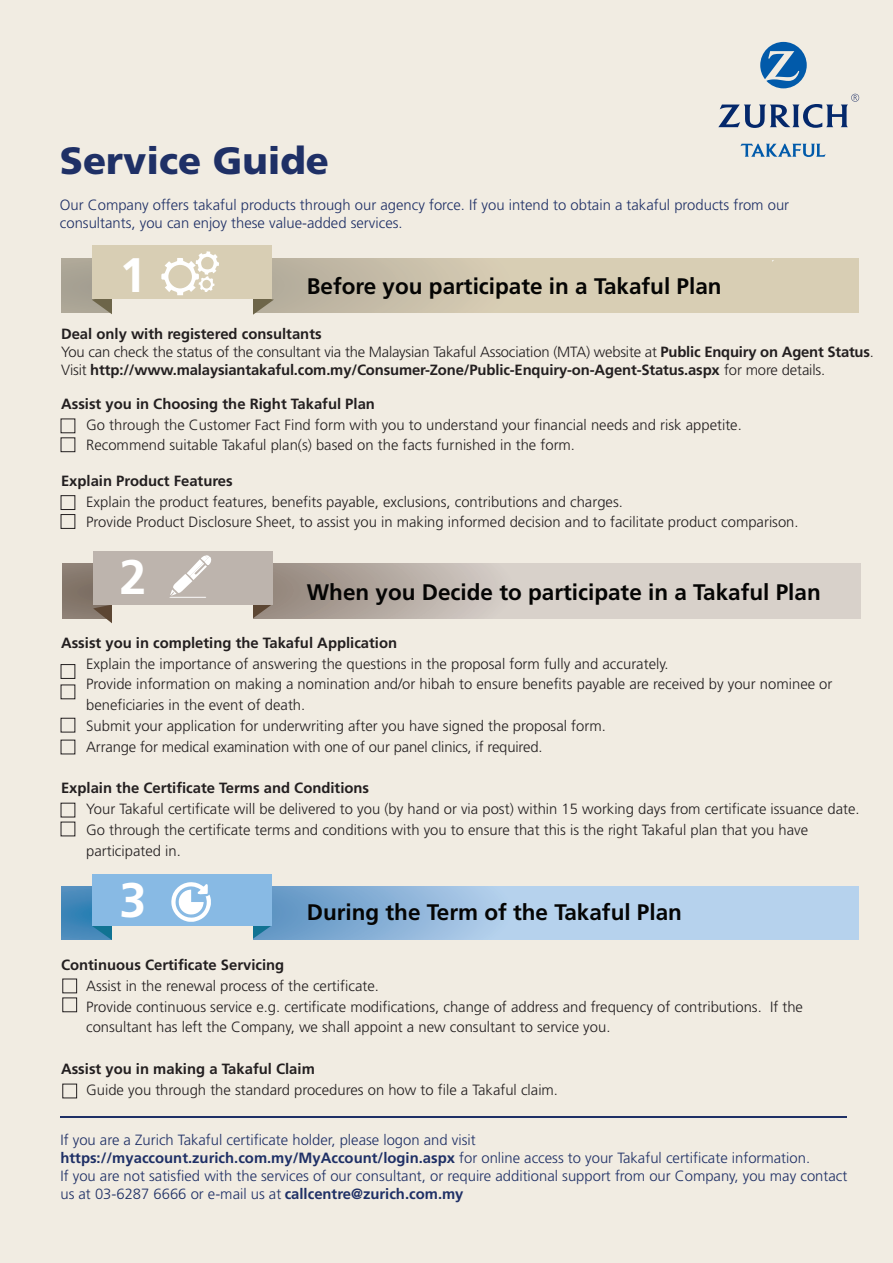
<style>
.page{position:relative;width:893px;height:1263px;background:#f1ece2}
.page>*{position:absolute;margin:0;border:0;box-sizing:border-box;transform-origin:0 0}
.t1{font:700 48.45px "Frutiger";color:#fff}
.t2{font:900 38.03px "Frutiger";color:#1f3066}
.t3{font:700 22.5px "Frutiger";color:#050504}
.t4{font:300 14.85px/20.8px "Frutiger";color:#231f20}
.t5{font:300 14.85px/17.8px "Frutiger";color:#1f3066}
.t6{font:700 14.85px/17.6px "Frutiger";color:#231f20}
.s1{font-weight:300}
.s2{font-weight:700}
</style>
<div class="page">
<svg style="left:61px;top:258px;width:798px;height:55px;background:#cec5ad"></svg>
<svg style="left:92px;top:299px;width:20px;height:15px"></svg>
<svg style="left:252px;top:294px;width:22px;height:21px"></svg>
<svg style="left:63px;top:563px;width:797px;height:55px;background:#c6beb6"></svg>
<svg style="left:252px;top:604px;width:21px;height:15px"></svg>
<svg style="left:93px;top:604px;width:19px;height:20px"></svg>
<svg style="left:61px;top:886px;width:798px;height:53px;background:#9fc2e2"></svg>
<svg style="left:252px;top:926px;width:19px;height:14px"></svg>
<svg style="left:92px;top:926px;width:20px;height:14px"></svg>
<div style="left:112px;top:236px;width:140px;height:846px;background:#f1ece2"></div>
<div style="left:92px;top:246px;width:179px;height:53px;background:#d8ceb4"></div>
<div style="left:92px;top:874px;width:179px;height:52px;background:#88bae4"></div>
<svg style="left:171px;top:882px;width:40px;height:40px"></svg>
<svg style="left:760px;top:42px;width:47px;height:46px"></svg>
<svg style="left:740px;top:144px;width:86px;height:13px"></svg>
<svg style="left:718px;top:94px;width:141px;height:34px"></svg>
<div style="left:63px;top:979px;width:14px;height:14px;border:1px solid #231f20"></div>
<div style="left:63px;top:998px;width:14px;height:14px;border:1px solid #231f20"></div>
<div style="left:61px;top:438px;width:14px;height:14px;border:1px solid #231f20"></div>
<div style="left:61px;top:495px;width:14px;height:15px;border:1px solid #231f20"></div>
<div style="left:61px;top:514px;width:14px;height:15px;border:1px solid #231f20"></div>
<div style="left:61px;top:664px;width:14px;height:15px;border:1px solid #231f20"></div>
<div style="left:61px;top:718px;width:14px;height:14px;border:1px solid #231f20"></div>
<div style="left:63px;top:1084px;width:14px;height:14px;border:1px solid #231f20"></div>
<div style="left:93px;top:551px;width:180px;height:53px;background:#bdb4ad"></div>
<svg style="left:161px;top:251px;width:58px;height:44px"></svg>
<svg style="left:169px;top:555px;width:43px;height:43px"></svg>
<hr style="left:60px;top:1116px;width:786px;height:2px;background:#1f3066">
<h2 class="t2" style="left:60px;top:138px;width:271px">Service Guide</h2>
<p class="t5" style="left:60px;top:196px;width:731px">Our Company offers takaful products through our agency force. If you intend to obtain a takaful products from our consultants, you can enjoy these value-added services.</p>
<h1 class="t1" style="left:120px;top:247px;width:28px">1</h1>
<h3 class="t3" style="left:307px;top:273px;width:416px">Before you participate in a Takaful Plan</h3>
<p class="t6" style="left:61px;top:325px;width:814px">Deal only with registered consultants<br><span class="s1">You can check the status of the consultant via the Malaysian Takaful Association (MTA) website at</span> Public Enquiry on Agent Status<span class="s1">.<br>Visit</span> http://www.malaysiantakaful.com.my/Consumer-Zone/Public-Enquiry-on-Agent-Status.aspx <span class="s1">for more details.</span></p>
<p class="t6" style="left:61px;top:395px;width:315px">Assist you in Choosing the Right Takaful Plan</p>
<p class="t4" style="left:86px;top:414px;width:657px">Go through the Customer Fact Find form with you to understand your financial needs and risk appetite.<br>Recommend suitable Takaful plan(s) based on the facts furnished in the form.</p>
<p class="t6" style="left:61px;top:472px;width:173px">Explain Product Features</p>
<p class="t4" style="left:86px;top:491px;width:714px">Explain the product features, benefits payable, exclusions, contributions and charges.<br>Provide Product Disclosure Sheet, to assist you in making informed decision and to facilitate product comparison.</p>
<h1 class="t1" style="left:120px;top:548px;width:28px">2</h1>
<h3 class="t3" style="left:307px;top:578px;width:515px">When you Decide to participate in a Takaful Plan</h3>
<p class="t6" style="left:61px;top:634px;width:338px">Assist you in completing the Takaful Application</p>
<p class="t4" style="left:86px;top:653px;width:748px">Explain the importance of answering the questions in the proposal form fully and accurately.<br>Provide information on making a nomination and/or hibah to ensure benefits payable are received by your nominee or beneficiaries in the event of death.<br>Submit your application for underwriting after you have signed the proposal form.<br>Arrange for medical examination with one of our panel clinics, if required.</p>
<p class="t6" style="left:61px;top:779px;width:310px">Explain the Certificate Terms and Conditions</p>
<p class="t4" style="left:86px;top:798px;width:775px">Your Takaful certificate will be delivered to you (by hand or via post) within 15 working days from certificate issuance date.<br>Go through the certificate terms and conditions with you to ensure that this is the right Takaful plan that you have participated in.</p>
<h1 class="t1" style="left:120px;top:871px;width:28px">3</h1>
<h3 class="t3" style="left:307px;top:899px;width:377px">During the Term of the Takaful Plan</h3>
<p class="t6" style="left:61px;top:956px;width:225px">Continuous Certificate Servicing</p>
<p class="t4" style="left:86px;top:975px;width:718px">Assist in the renewal process of the certificate.<br>Provide continuous service e.g. certificate modifications, change of address and frequency of contributions. If the consultant has left the Company, we shall appoint a new consultant to service you.</p>
<p class="t6" style="left:61px;top:1060px;width:255px">Assist you in making a Takaful Claim</p>
<p class="t4" style="left:86px;top:1079px;width:473px">Guide you through the standard procedures on how to file a Takaful claim.</p>
<p class="t5" style="left:60px;top:1131px;width:788px">If you are a Zurich Takaful certificate holder, please logon and visit <span class="s2">https://myaccount.zurich.com.my/MyAccount/login.aspx</span> for online access to your Takaful certificate information.<br>If you are not satisfied with the services of our consultant, or require additional support from our Company, you may contact us at 03-6287 6666 or e-mail us at <span class="s2">callcentre@zurich.com.my</span></p>
</div>
